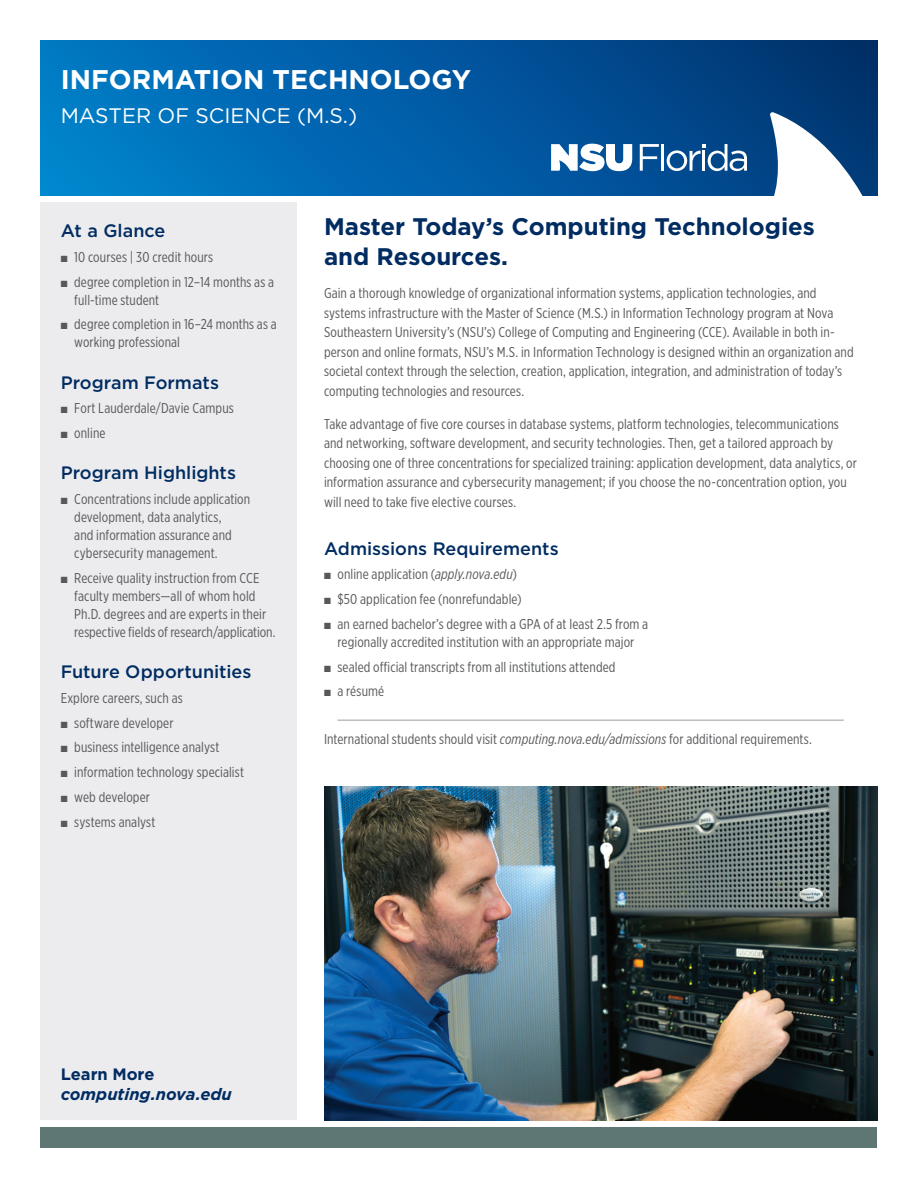
<style>
.page{position:relative;width:918px;height:1188px;background:#fff}
.page>*{position:absolute;margin:0;border:0;box-sizing:border-box;transform-origin:0 0}
.Degree_Headline{font:700 27px "Gotham";color:#fff}
.Headlines{font:700 24px/30px "Gotham";color:#002c62}
.Degree_Level{font:21px "Gotham";color:#fff}
.Second_HeadLines{font:500 18px "Gotham";color:#002c62}
.Learn_More{font:italic 700 16.5px/19.8px "Gotham";letter-spacing:-.005em;color:#002c62}
.Body_Copy{font:14.25px/19.5px "Gotham X Narrow";letter-spacing:.01em;color:#57585a}
.Bullets{font:14.25px "Gotham X Narrow";letter-spacing:.01em;color:#57585a}
.s1{font-style:italic}
.s2{font-style:normal}
</style>
<div class="page">
<div style="left:40px;top:1127px;width:838px;height:21px;background:#5e7775"></div>
<div style="left:40px;top:40px;width:838px;height:156px;background:linear-gradient(to right,#0080cf,#013271)"></div>
<svg style="left:770px;top:112px;width:96px;height:84px"></svg>
<svg style="left:640px;top:144px;width:19px;height:27px"></svg>
<hr style="left:661px;top:144px;width:3px;height:27px;background:#fff">
<svg style="left:667px;top:144px;width:80px;height:27px"></svg>
<svg style="left:551px;top:144px;width:81px;height:27px"></svg>
<hr style="left:338px;top:719px;width:506px;height:2px;background:#bcbdc0">
<div style="left:40px;top:202px;width:257px;height:918px;background:#ececee"></div>
<img style="left:324px;top:786px;width:554px;height:334px">
<p class="Degree_Headline" style="left:61px;top:62px;width:412px">INFORMATION TECHNOLOGY</p>
<p class="Degree_Level" style="left:61px;top:102px;width:298px">MASTER OF SCIENCE (M.S.)</p>
<p class="Second_HeadLines" style="left:61px;top:219px;width:106px">At a Glance</p>
<p class="Body_Copy" style="left:61px;top:247px;width:154px">■ 10 courses | 30 credit hours</p>
<p class="Body_Copy" style="left:74px;top:272px;width:201px;line-height:18px;text-indent:-14px">■ degree completion in 12–14 months as a full-time student</p>
<p class="Body_Copy" style="left:74px;top:315px;width:204px;line-height:18px;text-indent:-14px">■ degree completion in 16–24 months as a working professional</p>
<p class="Second_HeadLines" style="left:61px;top:371px;width:160px">Program Formats</p>
<p class="Body_Copy" style="left:61px;top:398px;width:175px">■ Fort Lauderdale/Davie Campus</p>
<p class="Body_Copy" style="left:61px;top:423px;width:46px">■ online</p>
<p class="Second_HeadLines" style="left:61px;top:461px;width:177px">Program Highlights</p>
<p class="Body_Copy" style="left:74px;top:490px;width:177px;line-height:18px;text-indent:-14px">■ Concentrations include application development, data analytics,<br>and information assurance and cybersecurity management.</p>
<p class="Body_Copy" style="left:74px;top:569px;width:203px;line-height:18px;text-indent:-14px">■ Receive quality instruction from CCE faculty members—all of whom hold Ph.D. degrees and are experts in their respective fields of research/application.</p>
<p class="Second_HeadLines" style="left:61px;top:660px;width:192px">Future Opportunities</p>
<p class="Bullets" style="left:61px;top:689px;width:124px">Explore careers, such as</p>
<p class="Body_Copy" style="left:61px;top:713px;width:114px">■ software developer</p>
<p class="Body_Copy" style="left:61px;top:737px;width:160px">■ business intelligence analyst</p>
<p class="Body_Copy" style="left:61px;top:762px;width:185px">■ information technology specialist</p>
<p class="Body_Copy" style="left:61px;top:787px;width:91px">■ web developer</p>
<p class="Body_Copy" style="left:61px;top:812px;width:96px">■ systems analyst</p>
<p class="Headlines" style="left:324px;top:212px;width:493px">Master Today’s Computing Technologies and Resources.</p>
<p class="Body_Copy" style="left:324px;top:283px;width:531px">Gain a thorough knowledge of organizational information systems, application technologies, and systems infrastructure with the Master of Science (M.S.) in Information Technology program at Nova Southeastern University’s (NSU’s) College of Computing and Engineering (CCE). Available in both in&shy;person and online formats, NSU’s M.S. in Information Technology is designed within an organization and societal context through the selection, creation, application, integration, and administration of today’s computing technologies and resources.</p>
<p class="Body_Copy" style="left:324px;top:414px;width:534px">Take advantage of five core courses in database systems, platform technologies, telecommunications and networking, software development, and security technologies. Then, get a tailored approach by choosing one of three concentrations for specialized training: application development, data analytics, or information assurance and cybersecurity management; if you choose the no-concentration option, you will need to take five elective courses.</p>
<p class="Second_HeadLines" style="left:324px;top:537px;width:236px">Admissions Requirements</p>
<p class="Body_Copy" style="left:324px;top:564px;width:194px">■ online application (<span class="s1">apply.nova.edu</span>)</p>
<p class="Body_Copy" style="left:324px;top:589px;width:199px">■ $50 application fee (nonrefundable)</p>
<p class="Body_Copy" style="left:324px;top:615px;width:326px;line-height:18px;text-align:center">■ an earned bachelor’s degree with a GPA of at least 2.5 from a regionally accredited institution with an appropriate major</p>
<p class="Body_Copy" style="left:324px;top:657px;width:293px">■ sealed official transcripts from all institutions attended</p>
<p class="Body_Copy" style="left:324px;top:681px;width:62px">■ a résumé</p>
<p class="Body_Copy" style="left:324px;top:729px;width:490px">International students should visit <span class="s1">computing.nova.edu/admissions</span> for additional requirements.</p>
<p class="Learn_More" style="left:61px;top:1065px;width:173px"><span class="s2">Learn More </span>computing.nova.edu</p>
</div>
